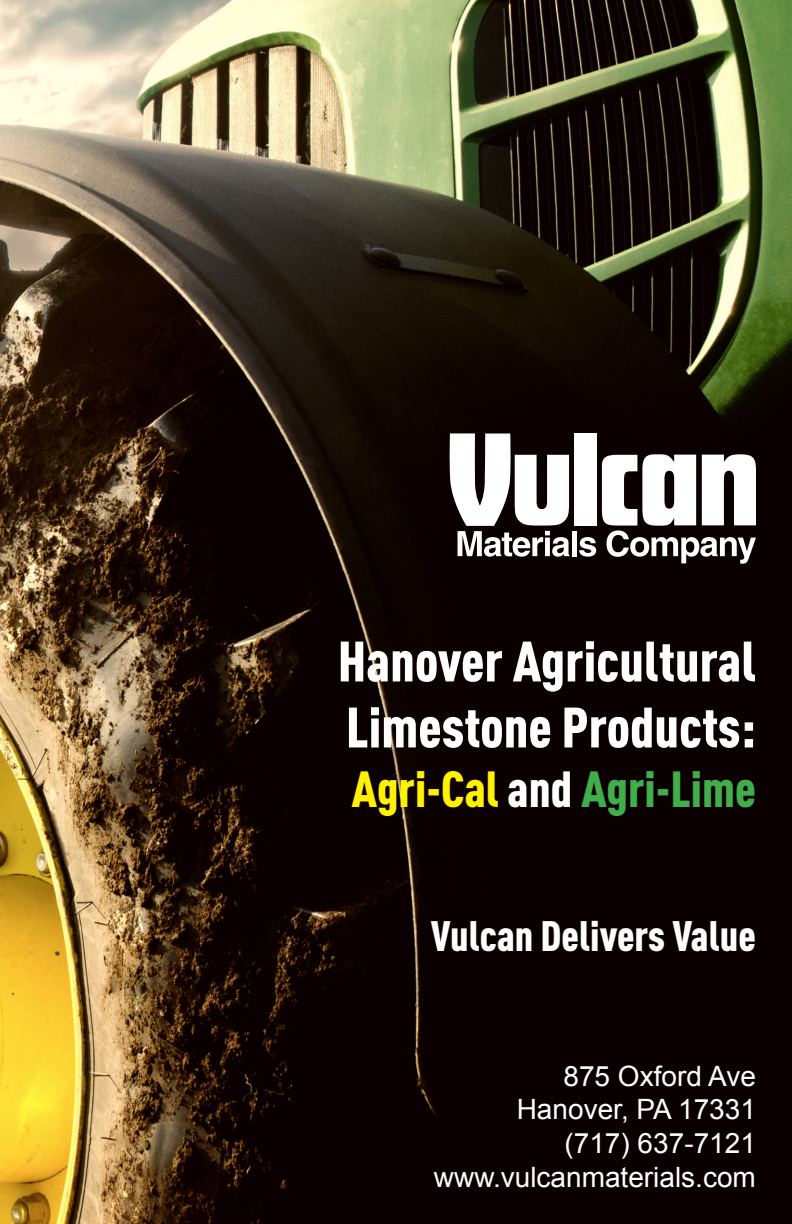
<style>
.page{position:relative;width:792px;height:1224px;background:#fff}
.page>*{position:absolute;margin:0;border:0;box-sizing:border-box;transform-origin:0 0}
.t1{font:900 condensed 56px/66px "DIN Pro";color:#fff}
.t2{font:900 condensed 50px "DIN Pro";color:#40ae49}
.t3{font:900 condensed 42px "DIN Pro";color:#fff}
.t4{font:28px "Arial";color:#fff}
.s1{color:#fff101}
.s2{color:#fff}
</style>
<div class="page">
<img style="left:0;top:0;width:792px;height:1224px">
<div style="left:572px;top:531px;width:5px;height:25px;background:#fff"></div>
<svg style="left:579px;top:537px;width:17px;height:20px"></svg>
<div style="left:575px;top:434px;width:22px;height:92px;background:#fff"></div>
<svg style="left:602px;top:454px;width:154px;height:110px"></svg>
<svg style="left:450px;top:433px;width:120px;height:124px"></svg>
<p class="t1" style="left:338px;top:623px;width:420px">Hanover Agricultural<br>Limestone Products:</p>
<p class="t2" style="left:352px;top:751px;width:406px"><span class="s1">Agri-Cal</span> <span class="s2">and</span> Agri-Lime</p>
<p class="t3" style="left:431px;top:904px;width:327px">Vulcan Delivers Value</p>
<p class="t4" style="left:564px;top:1058px;width:194px">875 Oxford Ave</p>
<p class="t4" style="left:517px;top:1091px;width:241px">Hanover, PA 17331</p>
<p class="t4" style="left:565px;top:1125px;width:193px">(717) 637-7121</p>
<p class="t4" style="left:434px;top:1158px;width:324px">www.vulcanmaterials.com</p>
</div>
